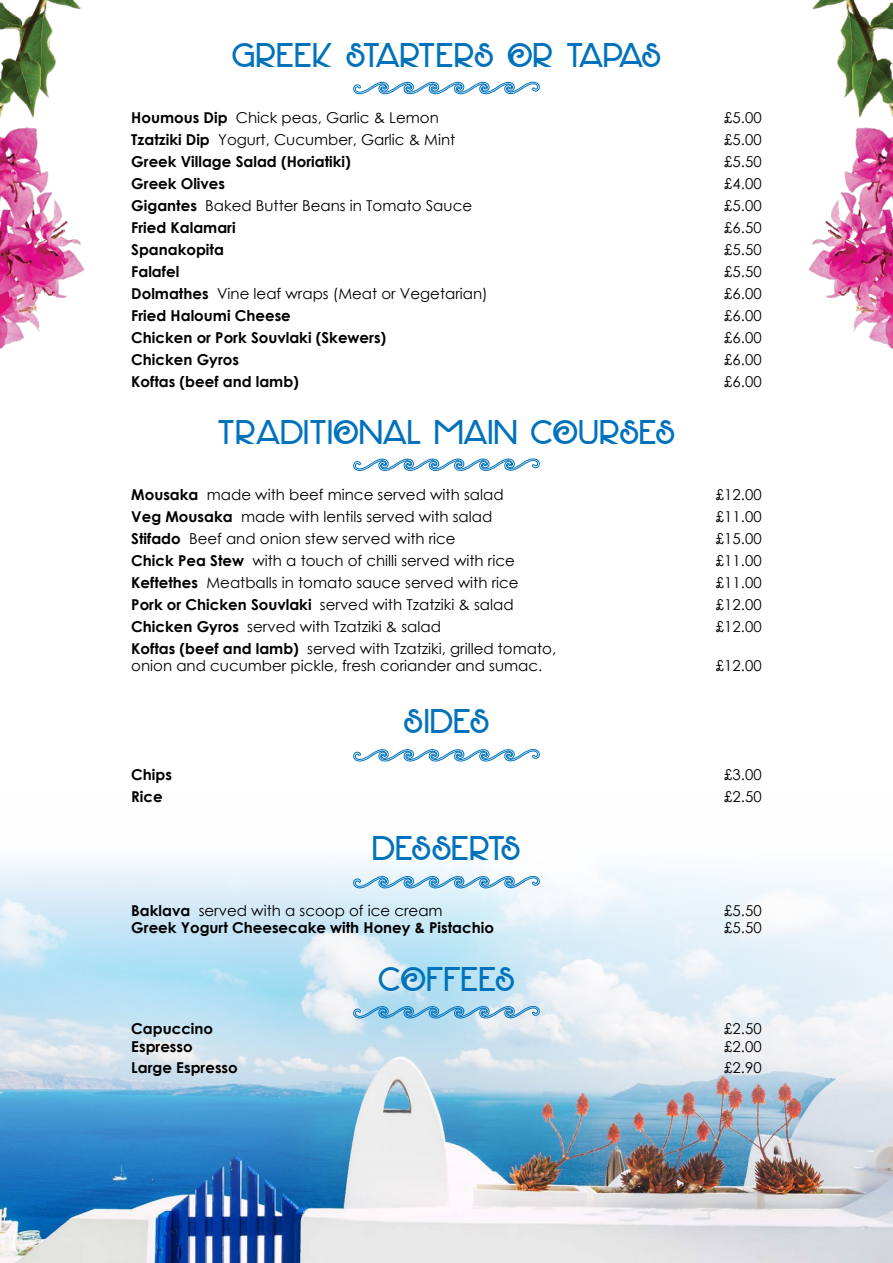
<style>
.page{position:relative;width:893px;height:1263px;background:#fff}
.page>*{position:absolute;margin:0;border:0;box-sizing:border-box;transform-origin:0 0}
.t1{font:30px "DK Hofstad";letter-spacing:-.025em;color:#0072bc}
.t2{font:30px "DK Hofstad";letter-spacing:-.05em;color:#0072bc}
.t3{font:15px/17.7px "Century Gothic";color:#000}
.t4{font:700 15px "Century Gothic";color:#000}
.s1{font-weight:700}
</style>
<div class="page">
<img style="left:0;top:861px;width:893px;height:402px">
<svg style="left:353px;top:82px;width:187px;height:12px"></svg>
<svg style="left:353px;top:459px;width:187px;height:12px"></svg>
<svg style="left:353px;top:749px;width:187px;height:12px"></svg>
<svg style="left:353px;top:876px;width:187px;height:12px;background:#9ac8e5"></svg>
<svg style="left:353px;top:1006px;width:187px;height:12px;background:#82bbde"></svg>
<img style="left:808px;top:0;width:85px;height:349px">
<img style="left:0;top:0;width:85px;height:349px">
<h1 class="t2" style="left:231px;top:33px;width:432px">GREEK STARTERS OR TAPAS</h1>
<p class="t3" style="left:131px;top:109px;width:309px"><span class="s1">Houmous Dip</span> Chick peas, Garlic &amp; Lemon</p>
<p class="t3" style="left:724px;top:109px;width:39px">£5.00</p>
<p class="t3" style="left:131px;top:131px;width:325px"><span class="s1">Tzatziki Dip</span> Yogurt, Cucumber, Garlic &amp; Mint</p>
<p class="t3" style="left:724px;top:131px;width:39px">£5.00</p>
<p class="t4" style="left:131px;top:150px;width:221px">Greek Village Salad (Horiatiki)</p>
<p class="t3" style="left:724px;top:153px;width:39px">£5.50</p>
<p class="t4" style="left:131px;top:172px;width:95px">Greek Olives</p>
<p class="t3" style="left:724px;top:175px;width:39px">£4.00</p>
<p class="t3" style="left:131px;top:197px;width:342px"><span class="s1">Gigantes</span> Baked Butter Beans in Tomato Sauce</p>
<p class="t3" style="left:724px;top:197px;width:39px">£5.00</p>
<p class="t4" style="left:131px;top:216px;width:106px">Fried Kalamari</p>
<p class="t3" style="left:724px;top:219px;width:39px">£6.50</p>
<p class="t4" style="left:131px;top:238px;width:94px">Spanakopita</p>
<p class="t3" style="left:724px;top:241px;width:39px">£5.50</p>
<p class="t4" style="left:131px;top:260px;width:49px">Falafel</p>
<p class="t3" style="left:724px;top:262px;width:39px">£5.50</p>
<p class="t3" style="left:131px;top:284px;width:358px"><span class="s1">Dolmathes</span> Vine leaf wraps (Meat or Vegetarian)</p>
<p class="t3" style="left:724px;top:284px;width:39px">£6.00</p>
<p class="t4" style="left:131px;top:304px;width:161px">Fried Haloumi Cheese</p>
<p class="t3" style="left:724px;top:306px;width:39px">£6.00</p>
<p class="t4" style="left:131px;top:326px;width:257px">Chicken or Pork Souvlaki (Skewers)</p>
<p class="t3" style="left:724px;top:328px;width:39px">£6.00</p>
<p class="t4" style="left:131px;top:348px;width:109px">Chicken Gyros</p>
<p class="t3" style="left:724px;top:350px;width:39px">£6.00</p>
<p class="t4" style="left:131px;top:370px;width:169px">Koftas (beef and lamb)</p>
<p class="t3" style="left:724px;top:372px;width:39px">£6.00</p>
<h1 class="t1" style="left:217px;top:410px;width:460px">TRADITIONAL MAIN COURSES</h1>
<p class="t3" style="left:131px;top:486px;width:374px"><span class="s1">Mousaka</span> made with beef mince served with salad</p>
<p class="t3" style="left:716px;top:486px;width:47px">£12.00</p>
<p class="t3" style="left:131px;top:507px;width:363px"><span class="s1">Veg Mousaka</span> made with lentils served with salad</p>
<p class="t3" style="left:716px;top:507px;width:47px">£11.00</p>
<p class="t3" style="left:131px;top:529px;width:326px"><span class="s1">Stifado</span> Beef and onion stew served with rice</p>
<p class="t3" style="left:716px;top:529px;width:47px">£15.00</p>
<p class="t3" style="left:131px;top:551px;width:385px"><span class="s1">Chick Pea Stew</span> with a touch of chilli served with rice</p>
<p class="t3" style="left:716px;top:551px;width:47px">£11.00</p>
<p class="t3" style="left:131px;top:573px;width:389px"><span class="s1">Keftethes</span> Meatballs in tomato sauce served with rice</p>
<p class="t3" style="left:716px;top:573px;width:47px">£11.00</p>
<p class="t3" style="left:131px;top:595px;width:384px"><span class="s1">Pork or Chicken Souvlaki</span> served with Tzatziki &amp; salad</p>
<p class="t3" style="left:716px;top:595px;width:47px">£12.00</p>
<p class="t3" style="left:131px;top:617px;width:311px"><span class="s1">Chicken Gyros</span> served with Tzatziki &amp; salad</p>
<p class="t3" style="left:716px;top:617px;width:47px">£12.00</p>
<p class="t3" style="left:131px;top:639px;width:426px"><span class="s1">Koftas (beef and lamb)</span> served with Tzatziki, grilled tomato, onion and cucumber pickle, fresh coriander and sumac.</p>
<p class="t3" style="left:716px;top:657px;width:47px">£12.00</p>
<h1 class="t1" style="left:403px;top:699px;width:88px">SIDES</h1>
<p class="t4" style="left:131px;top:764px;width:42px">Chips</p>
<p class="t3" style="left:724px;top:766px;width:39px">£3.00</p>
<p class="t4" style="left:131px;top:785px;width:33px">Rice</p>
<p class="t3" style="left:724px;top:788px;width:39px">£2.50</p>
<h1 class="t1" style="left:372px;top:825px;width:151px">DESSERTS</h1>
<p class="t3" style="left:131px;top:901px;width:313px"><span class="s1">Baklava</span> served with a scoop of ice cream</p>
<p class="t3" style="left:724px;top:901px;width:39px">£5.50</p>
<p class="t4" style="left:131px;top:916px;width:364px">Greek Yogurt Cheesecake with Honey &amp; Pistachio</p>
<p class="t3" style="left:724px;top:919px;width:39px">£5.50</p>
<h1 class="t1" style="left:378px;top:956px;width:139px">COFFEES</h1>
<p class="t4" style="left:131px;top:1017px;width:83px">Capuccino</p>
<p class="t3" style="left:724px;top:1019px;width:39px">£2.50</p>
<p class="t4" style="left:131px;top:1035px;width:63px">Espresso</p>
<p class="t3" style="left:724px;top:1037px;width:39px">£2.00</p>
<p class="t4" style="left:131px;top:1057px;width:108px">Large Espresso</p>
<p class="t3" style="left:724px;top:1059px;width:39px">£2.90</p>
</div>
